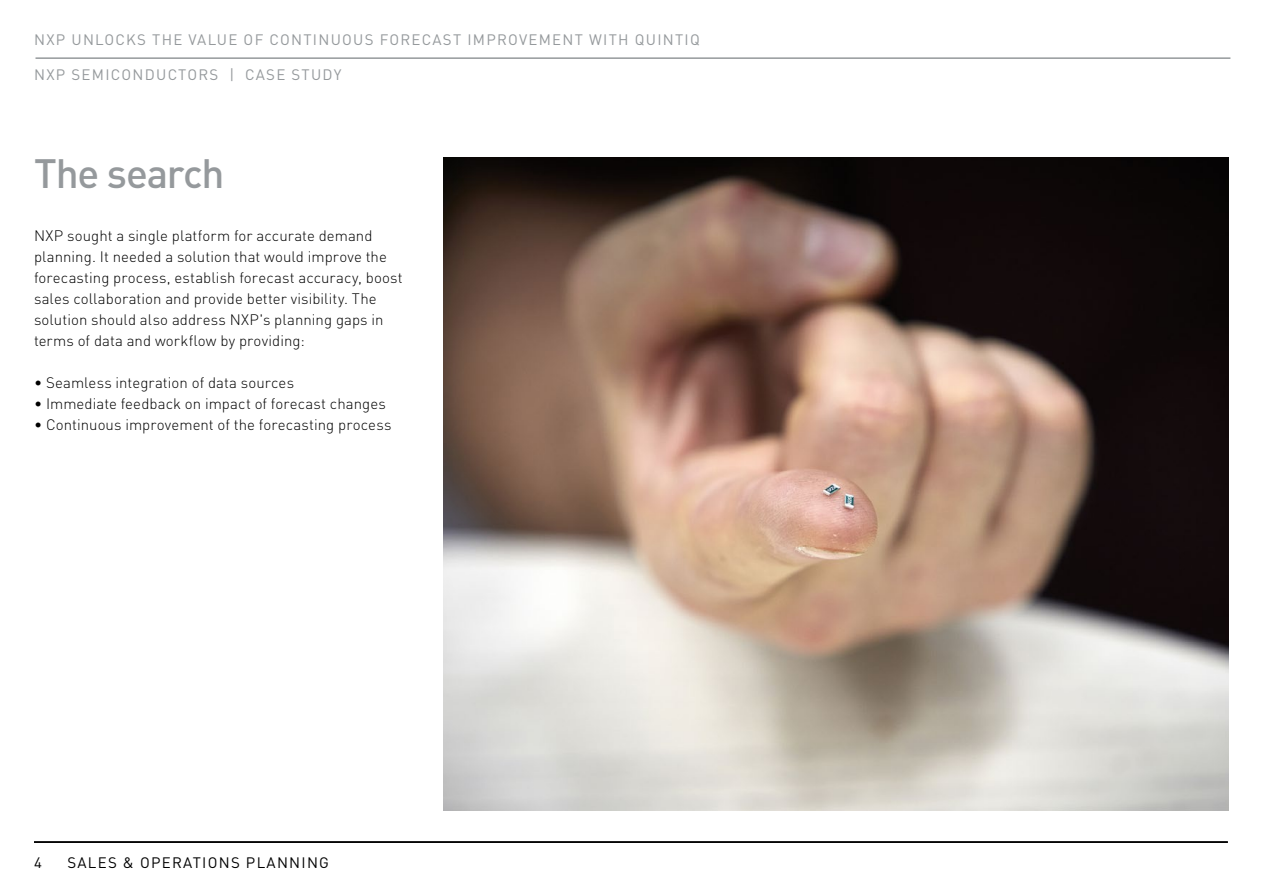
<style>
.page{position:relative;width:1263px;height:893px;background:#fff}
.page>*{position:absolute;margin:0;border:0;box-sizing:border-box;transform-origin:0 0}
.t1{font:500 40.5px "DIN Pro";letter-spacing:-.035em;color:#95999c}
.t2{font:300 15px/21px "DIN Pro";letter-spacing:.005em;color:#000}
.t3{font:15px "DIN Pro";letter-spacing:.085em;color:#95999c}
.t4{font:15px "DIN Pro";letter-spacing:.085em;color:#000}
</style>
<div class="page">
<hr style="left:36px;top:57px;width:1194px;height:2px;background:#95999c">
<img style="left:443px;top:157px;width:785px;height:653px">
<hr style="left:34px;top:841px;width:1194px;height:2px;background:#000">
<p class="t3" style="left:34px;top:28px;width:665px">NXP UN LOCKS THE VALUE OF CONTIN UOUS FORECAST IMPROVEMENT WITH QUINTIQ</p>
<p class="t3" style="left:34px;top:62px;width:49px">NXP SEMICO</p>
<p class="t3" style="left:133px;top:62px;width:35px">NDUCTORS</p>
<p class="t3" style="left:229px;top:62px;width:114px">| CASE STUDY</p>
<h1 class="t1" style="left:34px;top:141px;width:192px">The search</h1>
<p class="t2" style="left:34px;top:224px;width:370px">NXP sought a single platform for accurate demand planning. It needed a solution that would improve the forecasting process, establish forecast accuracy, boost sales collaboration and provide better visibility. The solution should also address NXP's planning gaps in terms of data and workflow by providing:</p>
<p class="t2" style="left:34px;top:371px;width:262px">• Seamless integration of data sources</p>
<p class="t2" style="left:34px;top:392px;width:353px">• Immediate feedback on impact of forecast changes</p>
<p class="t2" style="left:34px;top:413px;width:359px">• Continuous improvement of the forecasting process</p>
<p class="t4" style="left:34px;top:850px;width:9px">4</p>
<p class="t4" style="left:67px;top:850px;width:263px">SALES &amp; OPERATIONS PLANNING</p>
</div>
